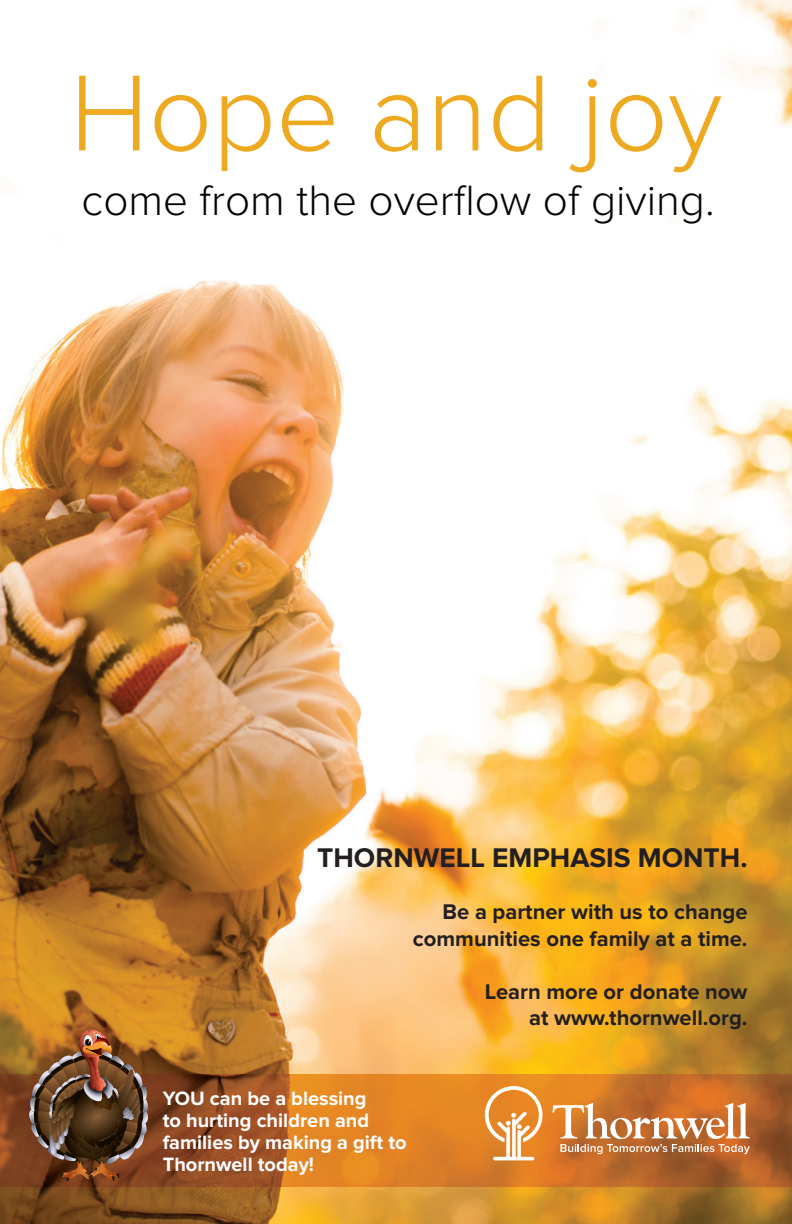
<style>
.page{position:relative;width:792px;height:1224px;background:#fff}
.page>*{position:absolute;margin:0;border:0;box-sizing:border-box;transform-origin:0 0}
.t1{font:300 44px "Proxima Nova";color:#040503}
.t2{font:700 28px "Proxima Nova";color:#231f20}
.t3{font:700 22px/26.4px "Proxima Nova";color:#231f20;text-align:right}
.t4{font:700 20px/22px "Proxima Nova";color:#fff}
</style>
<div class="page">
<img style="left:0;top:0;width:792px;height:1224px">
<img style="left:0;top:1074px;width:792px;height:112px">
<img style="left:79px;top:76px;width:642px;height:96px">
<svg style="left:552px;top:1103px;width:198px;height:51px"></svg>
<svg style="left:485px;top:1086px;width:58px;height:74px"></svg>
<img style="left:28px;top:1030px;width:121px;height:152px">
<h1 class="t1" style="left:82px;top:175px;width:635px">come from the overflow of giving.</h1>
<p class="t2" style="left:317px;top:841px;width:432px">THORNWELL EMPHASIS MONTH.</p>
<p class="t3" style="left:413px;top:899px;width:336px">Be a partner with us to change communities one family at a time.</p>
<p class="t3" style="left:485px;top:979px;width:264px">Learn more or donate now at www.thornwell.org.</p>
<p class="t4" style="left:163px;top:1088px;width:245px">YOU can be a blessing<br>to hurting children and families by making a gift to<br>Thornwell today!</p>
</div>
